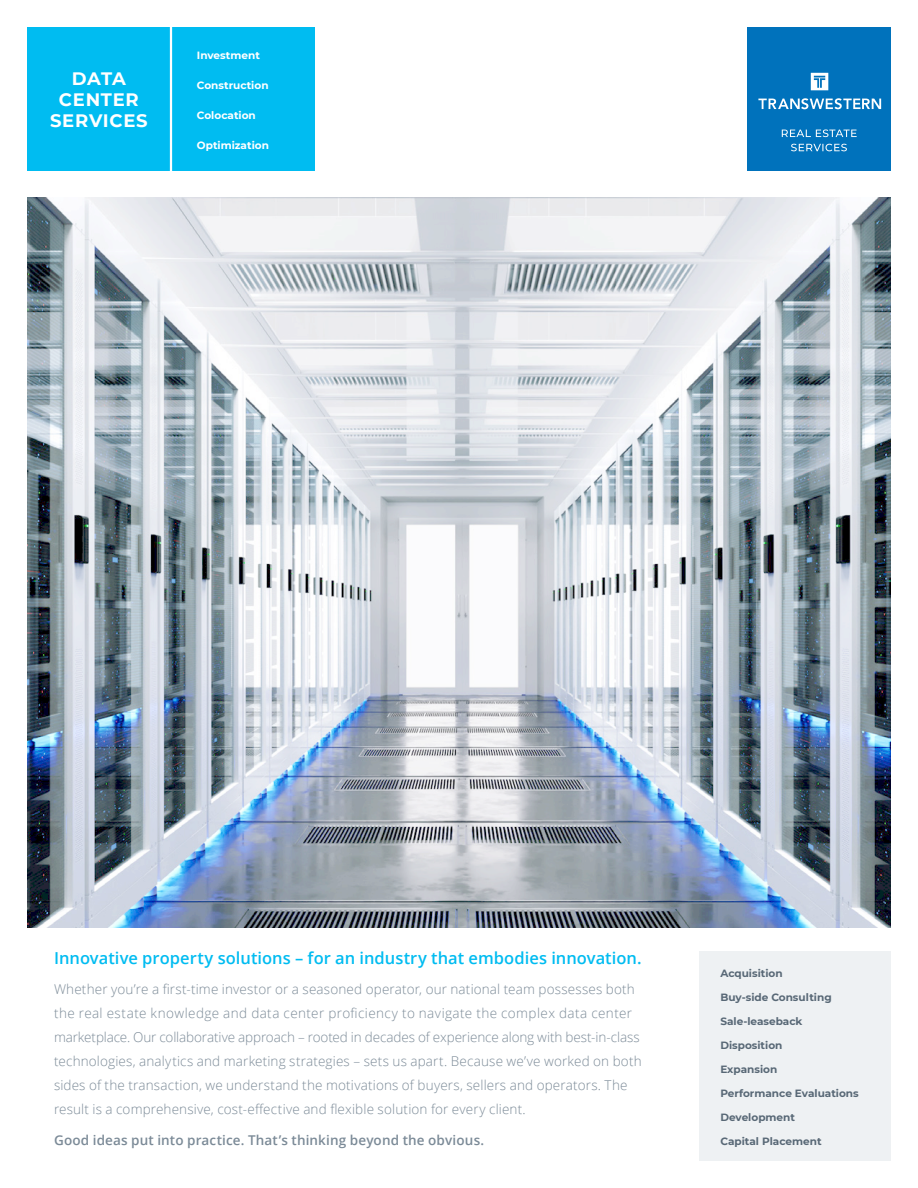
<style>
.page{position:relative;width:918px;height:1188px;background:#fff}
.page>*{position:absolute;margin:0;border:0;box-sizing:border-box;transform-origin:0 0}
.Top_Square_Left{font:700 18px/21px "Montserrat";letter-spacing:.04em;color:#fff;text-align:center}
.Paragraph_Header{font:600 16.5px "Open Sans";color:#00bcf1}
.Paragraphs{font:300 13.5px/24px "Open Sans";letter-spacing:.01em;color:#7b8a97}
.Paragraphs-2{font:600 13.5px "Open Sans";letter-spacing:.01em;color:#7b8a97}
.List{font:700 10.5px "Montserrat";color:#586876}
.List-2{font:700 10.5px "Montserrat";color:#fff}
</style>
<div class="page">
<img style="left:27px;top:198px;width:864px;height:730px">
<div style="left:27px;top:27px;width:288px;height:144px;background:#00bcf1"></div>
<div style="left:747px;top:27px;width:144px;height:144px;background:#0072bc"></div>
<svg style="left:791px;top:144px;width:56px;height:7px"></svg>
<svg style="left:782px;top:129px;width:75px;height:8px"></svg>
<svg style="left:758px;top:98px;width:123px;height:11px"></svg>
<svg style="left:811px;top:73px;width:17px;height:17px"></svg>
<hr style="left:170px;top:27px;width:2px;height:144px;background:#fff">
<div style="left:699px;top:951px;width:192px;height:210px;background:#eef1f3"></div>
<p class="Top_Square_Left" style="left:72px;top:67px;width:56px">DATA</p>
<p class="Top_Square_Left" style="left:50px;top:88px;width:99px">CENTER<br>SERVICES</p>
<p class="List-2" style="left:197px;top:48px;width:65px">Investment</p>
<p class="List-2" style="left:197px;top:78px;width:73px">Construction</p>
<p class="List-2" style="left:197px;top:108px;width:60px">Colocation</p>
<p class="List-2" style="left:197px;top:138px;width:74px">Optimization</p>
<p class="Paragraph_Header" style="left:54px;top:946px;width:589px">Innovative property solutions – for an industry that embodies innovation.</p>
<p class="Paragraphs" style="left:54px;top:977px;width:589px">Whether you’re a first-time investor or a seasoned operator, our national team possesses both the real estate knowledge and data center proficiency to navigate the complex data center marketplace. Our collaborative approach – rooted in decades of experience along with best-in-class technologies, analytics and marketing strategies – sets us apart. Because we’ve worked on both sides of the transaction, we understand the motivations of buyers, sellers and operators. The result is a comprehensive, cost-effective and flexible solution for every client.</p>
<p class="Paragraphs-2" style="left:54px;top:1131px;width:432px">Good ideas put into practice. That’s thinking beyond the obvious.</p>
<p class="List" style="left:720px;top:966px;width:64px">Acquisition</p>
<p class="List" style="left:720px;top:990px;width:113px">Buy-side Consulting</p>
<p class="List" style="left:720px;top:1014px;width:84px">Sale-leaseback</p>
<p class="List" style="left:720px;top:1038px;width:64px">Disposition</p>
<p class="List" style="left:720px;top:1062px;width:58px">Expansion</p>
<p class="List" style="left:720px;top:1086px;width:140px">Performance Evaluations</p>
<p class="List" style="left:720px;top:1110px;width:76px">Development</p>
<p class="List" style="left:720px;top:1134px;width:103px">Capital Placement</p>
</div>
